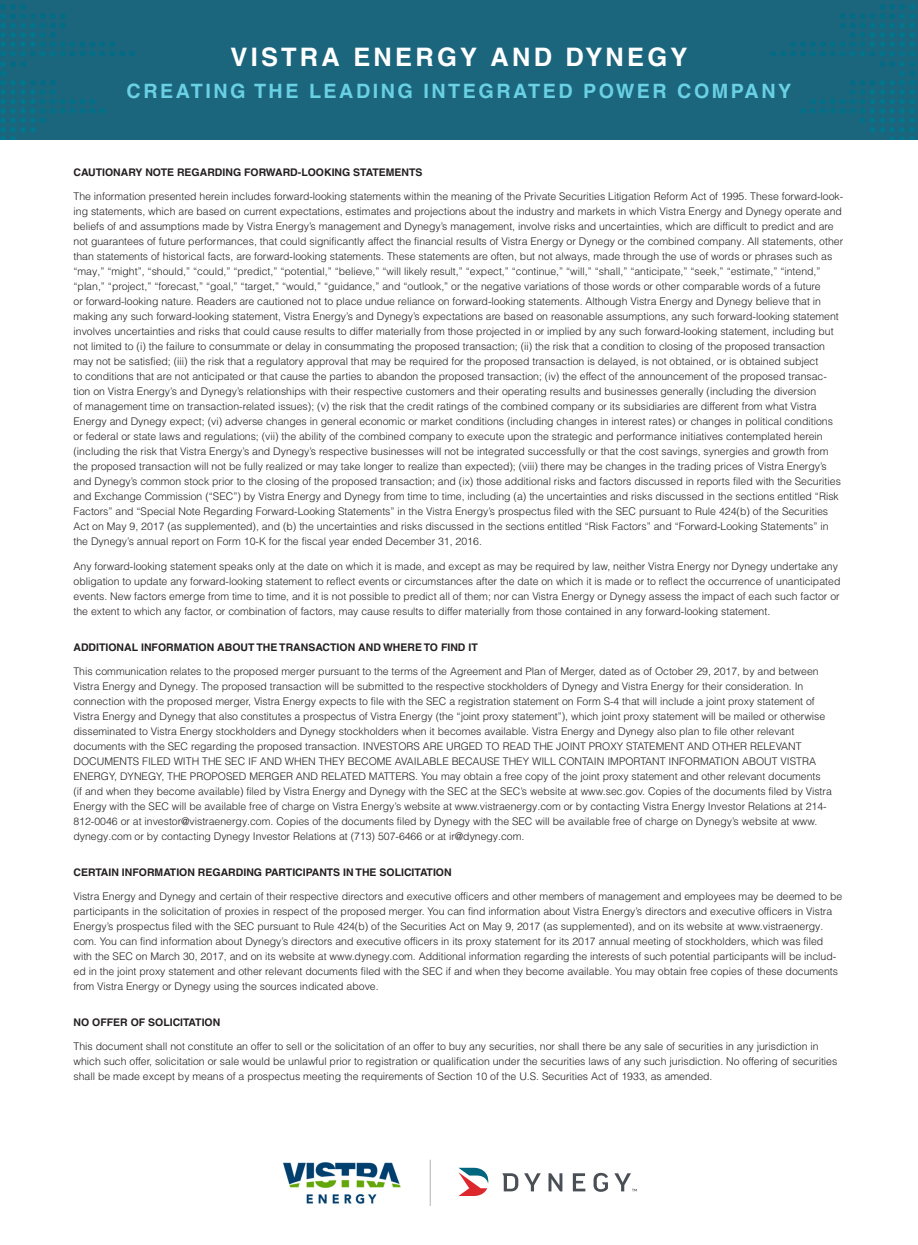
<style>
.page{position:relative;width:918px;height:1245px;background:#fff}
.page>*{position:absolute;margin:0;border:0;box-sizing:border-box;transform-origin:0 0}
.t1{font:700 25.5px "Helvetica LT Pro";letter-spacing:.125em;color:#fff}
.t2{font:700 19.8px "Helvetica LT Pro";letter-spacing:.125em;color:#6ad0e3}
.t3{font:300 10.5px/15px "Helvetica LT Pro";color:#231f20}
.t4{font:700 10.5px "Helvetica LT Pro";color:#231f20}
</style>
<div class="page">
<div style="left:0;top:0;width:918px;height:139px;background:#1b657d"></div>
<svg style="left:771px;top:4px;width:144px;height:135px"></svg>
<svg style="left:0;top:4px;width:135px;height:135px"></svg>
<img style="left:283px;top:1162px;width:118px;height:42px">
<svg style="left:502px;top:1173px;width:16px;height:18px"></svg>
<svg style="left:524px;top:1173px;width:17px;height:18px"></svg>
<svg style="left:549px;top:1173px;width:13px;height:18px"></svg>
<svg style="left:573px;top:1173px;width:12px;height:18px"></svg>
<svg style="left:614px;top:1173px;width:23px;height:18px"></svg>
<svg style="left:594px;top:1173px;width:14px;height:19px"></svg>
<svg style="left:458px;top:1168px;width:31px;height:28px"></svg>
<hr style="left:430px;top:1160px;width:1px;height:46px;background:#b2b3b7">
<p class="t1" style="left:231px;top:42px;width:458px">VISTRA ENERGY AND DYNEGY</p>
<p class="t2" style="left:127px;top:79px;width:666px">CREATING THE LEADING INTEGRATED POWER COMPANY</p>
<p class="t4" style="left:74px;top:165px;width:351px">CAUTIONARY NOTE REGARDING FORWARD-LOOKING STATEMENTS</p>
<p class="t3" style="left:74px;top:188px;width:771px">The information presented herein includes forward-looking statements within the meaning of the Private Securities Litigation Reform Act of 1995. These forward-look&shy;ing statements, which are based on current expectations, estimates and projections about the industry and markets in which Vistra Energy and Dynegy operate and beliefs of and assumptions made by Vistra Energy’s management and Dynegy’s management, involve risks and uncertainties, which are difficult to predict and are not guarantees of future performances, that could significantly affect the financial results of Vistra Energy or Dynegy or the combined company. All statements, other than statements of historical facts, are forward-looking statements. These statements are often, but not always, made through the use of words or phrases such as “may,” “might”, “should,” “could,” “predict,” “potential,” “believe,” “will likely result,” “expect,” “continue,” “will,” “shall,” “anticipate,” “seek,” “estimate,” “intend,” “plan,” “project,” “forecast,” “goal,” “target,” “would,” “guidance,” and “outlook,” or the negative variations of those words or other comparable words of a future<br>or forward-looking nature. Readers are cautioned not to place undue reliance on forward-looking statements. Although Vistra Energy and Dynegy believe that in making any such forward-looking statement, Vistra Energy’s and Dynegy’s expectations are based on reasonable assumptions, any such forward-looking statement involves uncertainties and risks that could cause results to differ materially from those projected in or implied by any such forward-looking statement, including but not limited to (i) the failure to consummate or delay in consummating the proposed transaction; (ii) the risk that a condition to closing of the proposed transaction may not be satisfied; (iii) the risk that a regulatory approval that may be required for the proposed transaction is delayed, is not obtained, or is obtained subject<br>to conditions that are not anticipated or that cause the parties to abandon the proposed transaction; (iv) the effect of the announcement of the proposed transac&shy;tion on Vistra Energy’s and Dynegy’s relationships with their respective customers and their operating results and businesses generally (including the diversion<br>of management time on transaction-related issues); (v) the risk that the credit ratings of the combined company or its subsidiaries are different from what Vistra Energy and Dynegy expect; (vi) adverse changes in general economic or market conditions (including changes in interest rates) or changes in political conditions or federal or state laws and regulations; (vii) the ability of the combined company to execute upon the strategic and performance initiatives contemplated herein (including the risk that Vistra Energy’s and Dynegy’s respective businesses will not be integrated successfully or that the cost savings, synergies and growth from the proposed transaction will not be fully realized or may take longer to realize than expected); (viii) there may be changes in the trading prices of Vistra Energy’s and Dynegy’s common stock prior to the closing of the proposed transaction; and (ix) those additional risks and factors discussed in reports filed with the Securities and Exchange Commission (“SEC”) by Vistra Energy and Dynegy from time to time, including (a) the uncertainties and risks discussed in the sections entitled “Risk Factors” and “Special Note Regarding Forward-Looking Statements” in the Vistra Energy’s prospectus filed with the SEC pursuant to Rule 424(b) of the Securities Act on May 9, 2017 (as supplemented), and (b) the uncertainties and risks discussed in the sections entitled “Risk Factors” and “Forward-Looking Statements” in the Dynegy’s annual report on Form 10-K for the fiscal year ended December 31, 2016.</p>
<p class="t3" style="left:74px;top:559px;width:768px">Any forward-looking statement speaks only at the date on which it is made, and except as may be required by law, neither Vistra Energy nor Dynegy undertake any obligation to update any forward-looking statement to reflect events or circumstances after the date on which it is made or to reflect the occurrence of unanticipated events. New factors emerge from time to time, and it is not possible to predict all of them; nor can Vistra Energy or Dynegy assess the impact of each such factor or the extent to which any factor, or combination of factors, may cause results to differ materially from those contained in any forward-looking statement.</p>
<p class="t4" style="left:74px;top:641px;width:406px">ADDITIONAL INFORMATION ABOUT THE TRANSACTION AND WHERE TO FIND IT</p>
<p class="t3" style="left:74px;top:664px;width:760px">This communication relates to the proposed merger pursuant to the terms of the Agreement and Plan of Merger, dated as of October 29, 2017, by and between Vistra Energy and Dynegy. The proposed transaction will be submitted to the respective stockholders of Dynegy and Vistra Energy for their consideration. In connection with the proposed merger, Vistra Energy expects to file with the SEC a registration statement on Form S-4 that will include a joint proxy statement of Vistra Energy and Dynegy that also constitutes a prospectus of Vistra Energy (the “joint proxy statement”), which joint proxy statement will be mailed or otherwise disseminated to Vistra Energy stockholders and Dynegy stockholders when it becomes available. Vistra Energy and Dynegy also plan to file other relevant documents with the SEC regarding the proposed transaction. INVESTORS ARE URGED TO READ THE JOINT PROXY STATEMENT AND OTHER RELEVANT DOCUMENTS FILED WITH THE SEC IF AND WHEN THEY BECOME AVAILABLE BECAUSE THEY WILL CONTAIN IMPORTANT INFORMATION ABOUT VISTRA ENERGY, DYNEGY, THE PROPOSED MERGER AND RELATED MATTERS. You may obtain a free copy of the joint proxy statement and other relevant documents (if and when they become available) filed by Vistra Energy and Dynegy with the SEC at the SEC’s website at www.sec.gov. Copies of the documents filed by Vistra Energy with the SEC will be available free of charge on Vistra Energy’s website at www.vistraenergy.com or by contacting Vistra Energy Investor Relations at 214- 812-0046 or at investor@vistraenergy.com. Copies of the documents filed by Dynegy with the SEC will be available free of charge on Dynegy’s website at www. dynegy.com or by contacting Dynegy Investor Relations at (713) 507-6466 or at ir@dynegy.com.</p>
<p class="t4" style="left:74px;top:866px;width:380px">CERTAIN INFORMATION REGARDING PARTICIPANTS IN THE SOLICITATION</p>
<p class="t3" style="left:74px;top:889px;width:770px">Vistra Energy and Dynegy and certain of their respective directors and executive officers and other members of management and employees may be deemed to be participants in the solicitation of proxies in respect of the proposed merger. You can find information about Vistra Energy’s directors and executive officers in Vistra Energy’s prospectus filed with the SEC pursuant to Rule 424(b) of the Securities Act on May 9, 2017 (as supplemented), and on its website at www.vistraenergy. com. You can find information about Dynegy’s directors and executive officers in its proxy statement for its 2017 annual meeting of stockholders, which was filed with the SEC on March 30, 2017, and on its website at www.dynegy.com. Additional information regarding the interests of such potential participants will be includ&shy;ed in the joint proxy statement and other relevant documents filed with the SEC if and when they become available. You may obtain free copies of these documents from Vistra Energy or Dynegy using the sources indicated above.</p>
<p class="t4" style="left:74px;top:1016px;width:148px">NO OFFER OF SOLICITATION</p>
<p class="t3" style="left:74px;top:1039px;width:765px">This document shall not constitute an offer to sell or the solicitation of an offer to buy any securities, nor shall there be any sale of securities in any jurisdiction in which such offer, solicitation or sale would be unlawful prior to registration or qualification under the securities laws of any such jurisdiction. No offering of securities shall be made except by means of a prospectus meeting the requirements of Section 10 of the U.S. Securities Act of 1933, as amended.</p>
</div>
